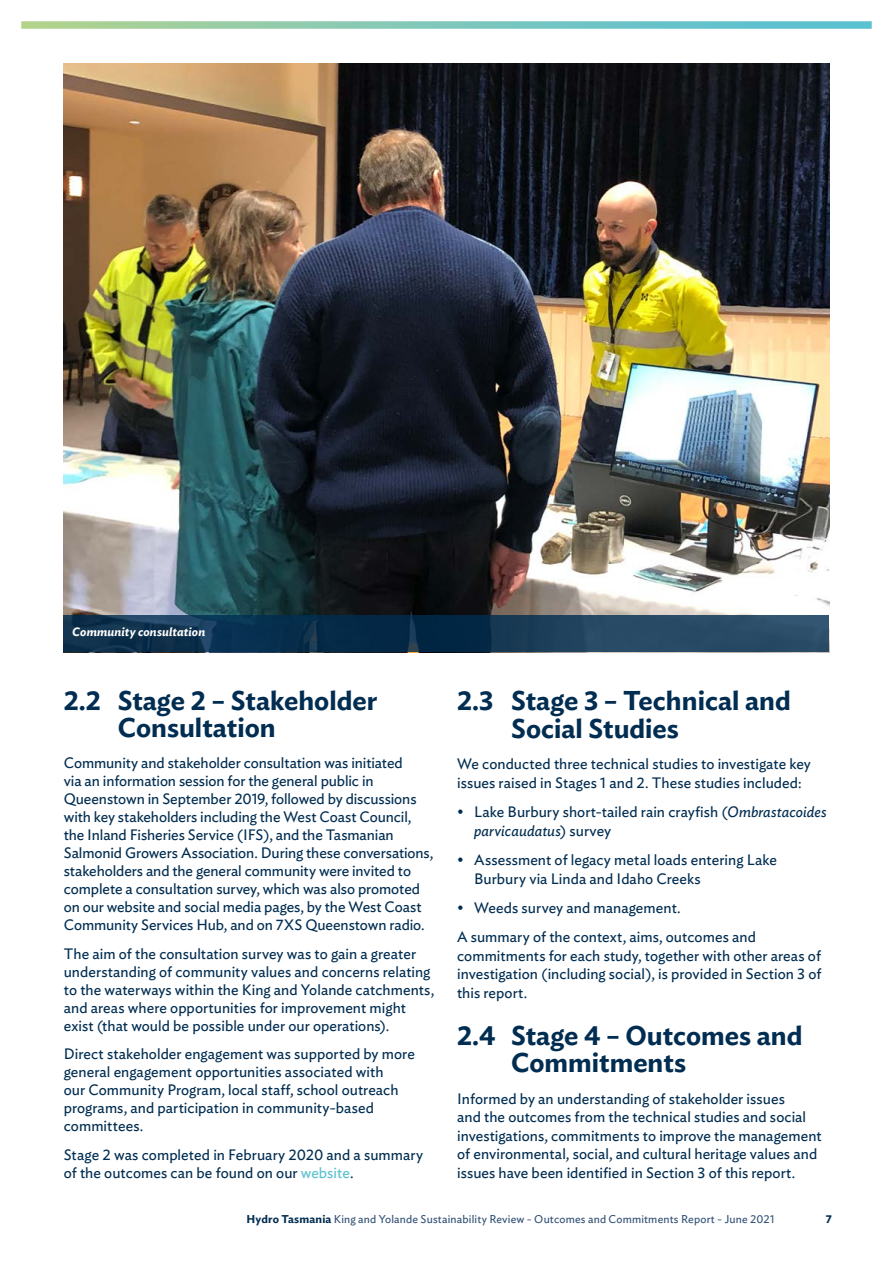
<style>
.page{position:relative;width:893px;height:1263px;background:#fff}
.page>*{position:absolute;margin:0;border:0;box-sizing:border-box;transform-origin:0 0}
.B_HEADER{font:600 27px/27.6px "Ideal Sans";color:#002d51}
.BODY_COPY{font:15px/18px "Ideal Sans";color:#002d51}
.LABLE_B{font:italic 600 12px "Ideal Sans";letter-spacing:.01em;color:#fff}
.t1{font:11.25px "Ideal Sans";letter-spacing:.015em;color:#315075}
.t2{font:600 11.25px "Ideal Sans";color:#002d51}
.s1{color:#5ac1d0}
.s2{font-style:italic}
.s3{font-weight:600;color:#002d51}
</style>
<div class="page">
<svg style="left:21px;top:21px;width:851px;height:8px;background:#88cbba"></svg>
<img style="left:64px;top:64px;width:765px;height:551px">
<svg style="left:64px;top:615px;width:765px;height:37px;background:#163955"></svg>
<p class="LABLE_B" style="left:72px;top:623px;width:134px">Community consultation</p>
<p class="B_HEADER" style="left:118px;top:685px;width:261px;line-height:27px;text-indent:-54px">2.2 Stage 2 – Stakeholder<br>Consultation</p>
<p class="BODY_COPY" style="left:64px;top:753px;width:371px">Community and stakeholder consultation was initiated<br>via an information session for the general public in Queenstown in September 2019, followed by discussions with key stakeholders including the West Coast Council, the Inland Fisheries Service (IFS), and the Tasmanian Salmonid Growers Association. During these conversations, stakeholders and the general community were invited to complete a consultation survey, which was also promoted on our website and social media pages, by the West Coast Community Services Hub, and on 7XS Queenstown radio.</p>
<p class="BODY_COPY" style="left:64px;top:943px;width:372px">The aim of the consultation survey was to gain a greater understanding of community values and concerns relating to the waterways within the King and Yolande catchments, and areas where opportunities for improvement might exist (that would be possible under our operations).</p>
<p class="BODY_COPY" style="left:64px;top:1044px;width:353px">Direct stakeholder engagement was supported by more general engagement opportunities associated with<br>our Community Program, local staff, school outreach programs, and participation in community-based committees.</p>
<p class="BODY_COPY" style="left:64px;top:1144px;width:361px">Stage 2 was completed in February 2020 and a summary of the outcomes can be found on our <span class="s1">website</span>.</p>
<p class="B_HEADER" style="left:511px;top:685px;width:281px;text-indent:-54px">2.3 Stage 3 – Technical and<br>Social Studies</p>
<p class="BODY_COPY" style="left:457px;top:753px;width:355px;line-height:18.6px">We conducted three technical studies to investigate key issues raised in Stages 1 and 2. These studies included:</p>
<p class="BODY_COPY" style="left:474px;top:801px;width:354px;line-height:18.6px;text-indent:-17px">• Lake Burbury short-tailed rain crayfish (<span class="s2">Ombrastacoides parvicaudatus</span>) survey</p>
<p class="BODY_COPY" style="left:474px;top:849px;width:304px;line-height:18.6px;text-indent:-17px">• Assessment of legacy metal loads entering Lake<br>Burbury via Linda and Idaho Creeks</p>
<p class="BODY_COPY" style="left:457px;top:897px;width:225px">• Weeds survey and management.</p>
<p class="BODY_COPY" style="left:457px;top:926px;width:366px;line-height:18.6px">A summary of the context, aims, outcomes and commitments for each study, together with other areas of investigation (including social), is provided in Section 3 of this report.</p>
<p class="B_HEADER" style="left:511px;top:1019px;width:293px;text-indent:-54px">2.4 Stage 4 – Outcomes and<br>Commitments</p>
<p class="BODY_COPY" style="left:457px;top:1088px;width:366px;line-height:18.6px">Informed by an understanding of stakeholder issues<br>and the outcomes from the technical studies and social investigations, commitments to improve the management of environmental, social, and cultural heritage values and issues have been identified in Section 3 of this report.</p>
<p class="t1" style="left:247px;top:1210px;width:529px"><span class="s3">Hydro Tasmania</span> King and Yolande Sustainability Review - Outcomes and Commitments Report - June 2021</p>
<p class="t2" style="left:826px;top:1210px;width:8px">7</p>
</div>
